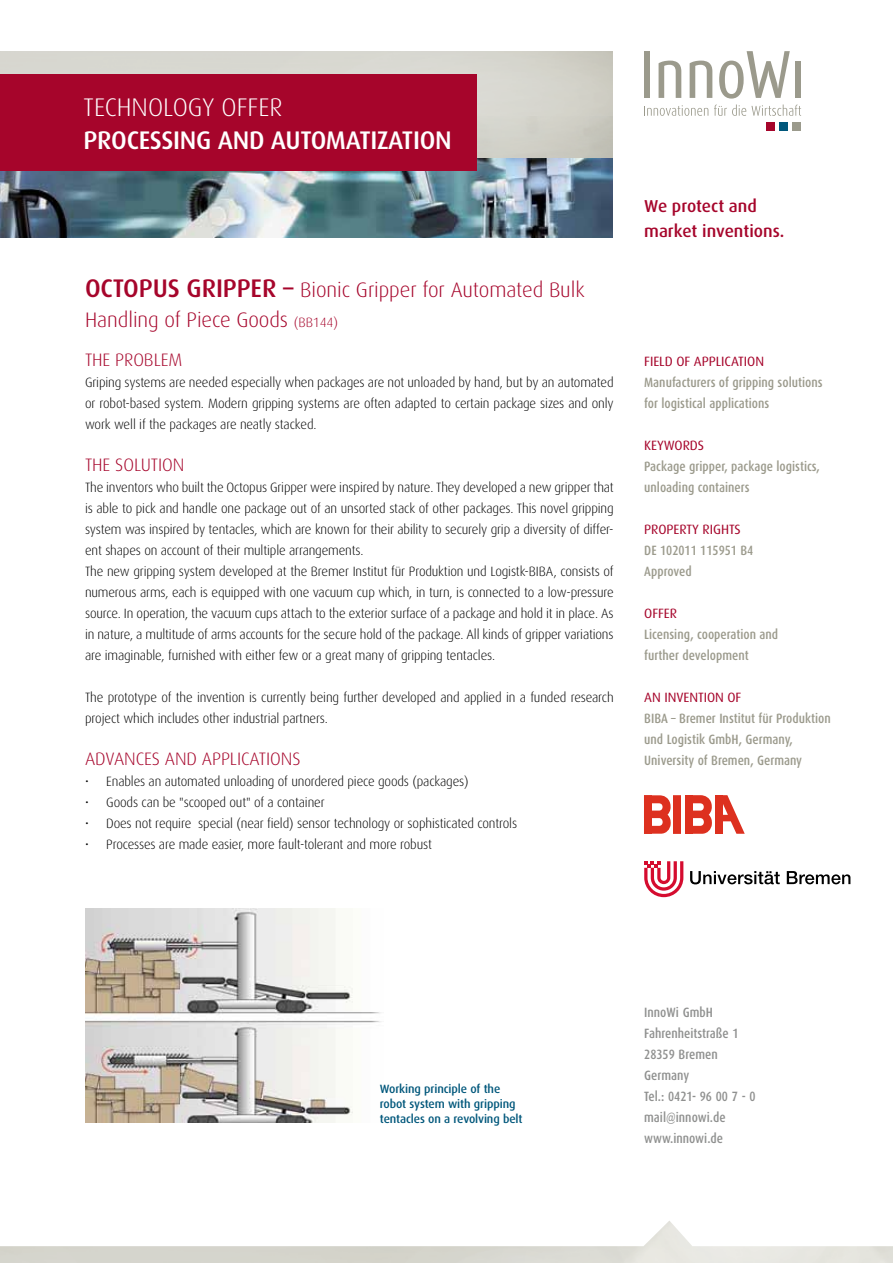
<style>
.page{position:relative;width:893px;height:1263px;background:#fff}
.page>*{position:absolute;margin:0;border:0;box-sizing:border-box;transform-origin:0 0}
.t1{font:500 25.5px "Dax";letter-spacing:-.01em;color:#fff}
.t2{font:300 25.5px "Dax";color:#fff}
.t3{font:300 21px/30px "Dax";letter-spacing:-.005em;color:#a6052b}
.t4{font:300 18px "Dax";letter-spacing:-.005em;color:#a6052b}
.t5{font:500 17.25px/25.5px "Dax";letter-spacing:-.01em;color:#a6052b}
.t6{font:300 13.5px/21px "Dax";letter-spacing:-.01em;color:#000}
.t7{font:500 13.5px/21px "Dax Condensed";color:#9b9a8c}
.t8{font:500 13.5px/21px "Dax Condensed";color:#8f908f}
.t9{font:13.5px "Dax";letter-spacing:-.005em;color:#a6052b}
.t10{font:500 12px/15px "Dax";letter-spacing:-.01em;color:#00577b}
.s1{font-weight:500;font-size:25.5px}
.s2{font-size:13.5px}
</style>
<div class="page">
<img style="left:0;top:158px;width:612px;height:80px">
<img style="left:0;top:51px;width:612px;height:107px">
<div style="left:0;top:74px;width:476px;height:96px;background:#a6052b"></div>
<div style="left:766px;top:122px;width:9px;height:9px;background:#a6052b"></div>
<div style="left:780px;top:122px;width:8px;height:9px;background:#00577b"></div>
<div style="left:793px;top:122px;width:8px;height:9px;background:#9b9a8c"></div>
<svg style="left:644px;top:51px;width:157px;height:65px"></svg>
<img style="left:85px;top:909px;width:296px;height:214px">
<svg style="left:690px;top:871px;width:90px;height:13px"></svg>
<svg style="left:787px;top:871px;width:63px;height:13px"></svg>
<svg style="left:644px;top:861px;width:39px;height:36px"></svg>
<svg style="left:644px;top:795px;width:101px;height:39px"></svg>
<h1 class="t2" style="left:84px;top:94px;width:200px">TechnologY OFFER</h1>
<h1 class="t1" style="left:84px;top:126px;width:369px">Processing and Automatization</h1>
<h2 class="t3" style="left:85px;top:274px;width:501px"><span class="s1">Octopus Gripper –</span> Bionic Gripper for Automated Bulk<br>Handling of Piece Goods <span class="s2">(BB144)</span></h2>
<h3 class="t4" style="left:85px;top:350px;width:99px">The Problem</h3>
<p class="t6" style="left:85px;top:372px;width:530px;text-align:justify">Griping systems are needed especially when packages are not unloaded by hand, but by an automated or robot-based system. Modern gripping systems are often adapted to certain package sizes and only work well if the packages are neatly stacked.</p>
<h3 class="t4" style="left:85px;top:455px;width:101px">The Solution</h3>
<p class="t6" style="left:85px;top:477px;width:530px">The inventors who built the Octopus Gripper were inspired by nature. They developed a new gripper that is able to pick and handle one package out of an unsorted stack of other packages. This novel gripping system was inspired by tentacles, which are known for their ability to securely grip a diversity of differ&shy;ent shapes on account of their multiple arrangements.<br>The new gripping system developed at the Bremer I nstitut für Produktion und Logistk-BIBA, consists of numerous arms, each is equipped with one vacuum cup which, in turn, is connected to a low-pressure source. I n operation, the vacuum cups attach to the exterior surface of a package and hold it in place. As in nature, a multitude of arms accounts for the secure hold of the package. All kinds of gripper variations are imaginable, furnished with either few or a great many of gripping tentacles.</p>
<p class="t6" style="left:85px;top:687px;width:530px">The prototype of the invention is currently being further developed and applied in a funded research project which includes other industrial partners.</p>
<h3 class="t4" style="left:85px;top:749px;width:217px">Advances AND APPLICATIONS</h3>
<p class="t6" style="left:85px;top:771px;width:385px">• Enables an automated unloading of unordered piece goods (packages)</p>
<p class="t6" style="left:85px;top:792px;width:241px">• Goods can be "scooped out" of a container</p>
<p class="t6" style="left:85px;top:813px;width:434px">• Does not require special (near field) sensor technology or sophisticated controls</p>
<p class="t6" style="left:85px;top:834px;width:348px">• Processes are made easier, more fault-tolerant and more robust</p>
<p class="t5" style="left:644px;top:193px;width:142px">We protect and market inventions.</p>
<p class="t9" style="left:644px;top:354px;width:121px">FIELD OF APPLICATION</p>
<p class="t7" style="left:644px;top:372px;width:180px">Manufacturers of gripping solutions for logistical applications</p>
<p class="t9" style="left:644px;top:438px;width:61px">KEYWORDS</p>
<p class="t7" style="left:644px;top:456px;width:177px">Package gripper, package logistics, unloading containers</p>
<p class="t9" style="left:644px;top:522px;width:97px">PROPERTY RIGHTS</p>
<p class="t7" style="left:644px;top:540px;width:111px">DE 102011 115951 B4<br>Approved</p>
<p class="t9" style="left:644px;top:606px;width:34px">OFFER</p>
<p class="t7" style="left:644px;top:624px;width:135px">Licensing, cooperation and further development</p>
<p class="t9" style="left:644px;top:690px;width:99px">AN INVENTION OF</p>
<p class="t7" style="left:644px;top:708px;width:188px">BIBA – Bremer Institut für Produktion und Logistik GmbH, Germany,<br>University of Bremen, Germany</p>
<p class="t10" style="left:380px;top:1081px;width:144px">Working principle of the robot system with gripping tentacles on a revolving belt</p>
<p class="t8" style="left:644px;top:1002px;width:113px">InnoWi GmbH<br>Fahrenheitstraße 1<br>28359 Bremen<br>Germany<br>Tel.: 0421- 96 00 7 - 0 mail@innowi.de www.innowi.de</p>
</div>
